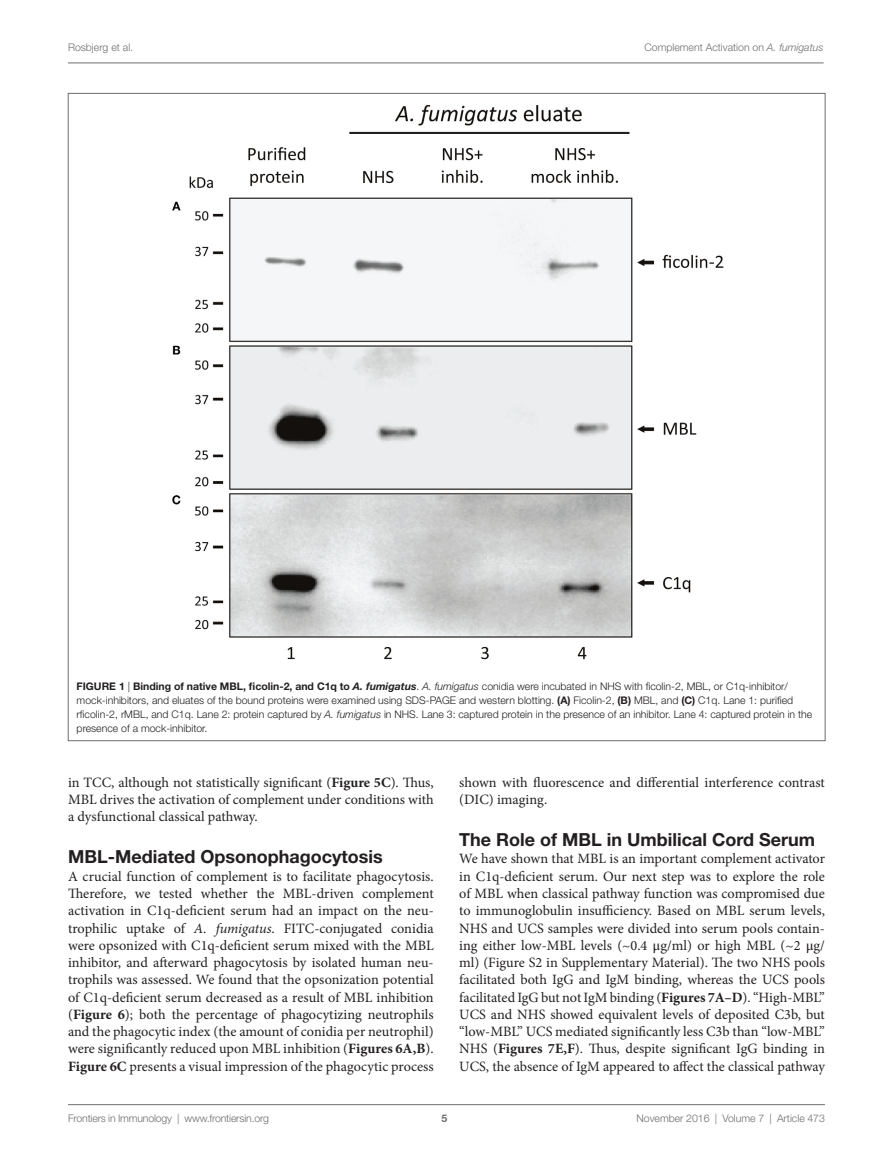
<style>
.page{position:relative;width:893px;height:1170px;background:#fff}
.page>*{position:absolute;margin:0;border:0;box-sizing:border-box;transform-origin:0 0}
.t1{font:700 18px "Helvetica Neue LT Std";color:#231f20}
.t2{font:14.25px/17.2px "Minion Pro";color:#231f20;text-align:justify}
.t3{font:300 10.5px/14.2px "Helvetica Neue LT Std";color:#231f20}
.t4{font:300 10.5px "Helvetica Neue LT Std";color:#6c6d70}
.t5{font:700 10.5px "Helvetica Neue LT Std";color:#6c6d70}
.s1{font-style:italic}
.s2{font-weight:700}
.s3{font-weight:700;font-style:italic}
.s4{font-family:"STIX General"}
</style>
<div class="page">
<img style="left:172px;top:105px;width:551px;height:554px">
<hr style="left:68px;top:1104px;width:757px;height:1px;background:#6c6d70">
<hr style="left:68px;top:63px;width:755px;height:1px;background:#6c6d70">
<p class="t4" style="left:68px;top:41px;width:67px">Rosbjerg et al.</p>
<p class="t4" style="left:644px;top:41px;width:181px">Complement Activation on <span class="s1">A. fumigatus</span></p>
<p class="t3" style="left:77px;top:678px;width:737px"><span class="s2">Figure 1</span> | <span class="s2">Binding of native MBL, ficolin-2, and C1q to</span> <span class="s3">A. fumigatus</span>. <span class="s1">A. fumigatus</span> conidia were incubated in NHS with ficolin-2, MBL, or C1q-inhibitor/ mock-inhibitors, and eluates of the bound proteins were examined using SDS-PAGE and western blotting. <span class="s2">(A)</span> Ficolin-2, <span class="s2">(B)</span> MBL, and <span class="s2">(C)</span> C1q. Lane 1: purified rficolin-2, rMBL, and C1q. Lane 2: protein captured by <span class="s1">A. fumigatus</span> in NHS. Lane 3: captured protein in the presence of an inhibitor. Lane 4: captured protein in the presence of a mock-inhibitor.</p>
<p class="t2" style="left:68px;top:773px;width:367px">in TCC, although not statistically significant (<span class="s2">Figure 5C</span>). Thus, MBL drives the activation of complement under conditions with a dysfunctional classical pathway.</p>
<p class="t1" style="left:68px;top:845px;width:316px">MBL-Mediated Opsonophagocytosis</p>
<p class="t2" style="left:68px;top:867px;width:367px">A crucial function of complement is to facilitate phagocytosis.<br>Therefore, we tested whether the MBL-driven complement activation in C1q-deficient serum had an impact on the neu&shy;trophilic uptake of <span class="s1">A. fumigatus</span>. FITC-conjugated conidia were opsonized with C1q-deficient serum mixed with the MBL inhibitor, and afterward phagocytosis by isolated human neu&shy;trophils was assessed. We found that the opsonization potential of C1q-deficient serum decreased as a result of MBL inhibition (<span class="s2">Figure 6</span>); both the percentage of phagocytizing neutrophils and the phagocytic index (the amount of conidia per neutrophil) were significantly reduced upon MBL inhibition (<span class="s2">Figures 6A,B</span>).<br><span class="s2">Figure 6C</span> presents a visual impression of the phagocytic process</p>
<p class="t2" style="left:459px;top:773px;width:367px">shown with fluorescence and differential interference contrast (DIC) imaging.</p>
<p class="t1" style="left:459px;top:828px;width:357px">The Role of MBL in Umbilical Cord Serum</p>
<p class="t2" style="left:459px;top:850px;width:367px">We have shown that MBL is an important complement activator in C1q-deficient serum. Our next step was to explore the role of MBL when classical pathway function was compromised due to immunoglobulin insufficiency. Based on MBL serum levels, NHS and UCS samples were divided into serum pools contain&shy;ing either low-MBL levels (~0.4 <span class="s4">μ</span>g/ml) or high MBL (~2 <span class="s4">μ</span>g/ ml) (Figure S2 in Supplementary Material). The two NHS pools facilitated both IgG and IgM binding, whereas the UCS pools facilitated IgG but not IgM binding (<span class="s2">Figures 7A–D</span>). “High-MBL” UCS and NHS showed equivalent levels of deposited C3b, but “low-MBL” UCS mediated significantly less C3b than “low-MBL” NHS (<span class="s2">Figures 7E,F</span>). Thus, despite significant IgG binding in UCS, the absence of IgM appeared to affect the classical pathway</p>
<p class="t4" style="left:68px;top:1111px;width:203px">Frontiers in Immunology | www.frontiersin.org</p>
<p class="t4" style="left:636px;top:1111px;width:190px">November 2016 | Volume 7 | Article 473</p>
<p class="t5" style="left:441px;top:1111px;width:7px">5</p>
</div>
